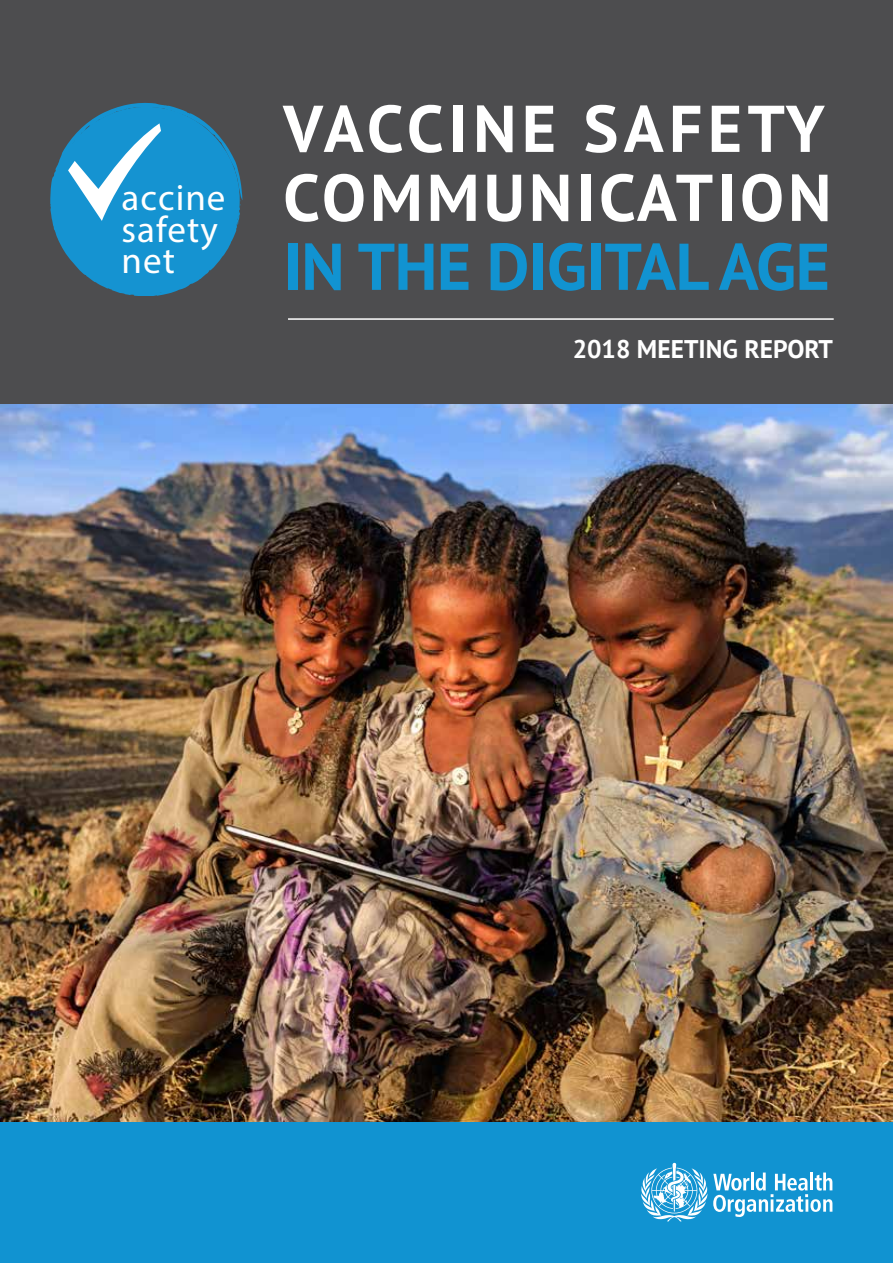
<style>
.page{position:relative;width:893px;height:1263px;background:#fff}
.page>*{position:absolute;margin:0;border:0;box-sizing:border-box;transform-origin:0 0}
.t1{font:700 66px/69px "PT Sans";letter-spacing:.06em;color:#fff}
.t2{font:700 66px "PT Sans";letter-spacing:-.01em;color:#1193d1}
.t3{font:37.05px/31.3px "Myriad Pro";letter-spacing:.03em;color:#fff}
.t4{font:700 25.5px "PT Sans";color:#fff}
</style>
<div class="page">
<img style="left:0;top:404px;width:893px;height:718px">
<div style="left:0;top:1122px;width:893px;height:141px;background:#1193d1"></div>
<svg style="left:641px;top:1163px;width:191px;height:58px"></svg>
<div style="left:0;top:0;width:893px;height:404px;background:#4d4d4f"></div>
<svg style="left:50px;top:103px;width:192px;height:193px"></svg>
<hr style="left:288px;top:318px;width:546px;height:2px;background:#fff">
<p class="t3" style="left:122px;top:182px;width:105px">accine safety net</p>
<p class="t1" style="left:283px;top:93px;width:550px">VACCINE SAFETY<br>COMMUNICATION</p>
<p class="t2" style="left:283px;top:223px;width:548px">IN THE DIGITAL AGE</p>
<p class="t4" style="left:573px;top:332px;width:262px">2018 MEETING REPORT</p>
</div>
